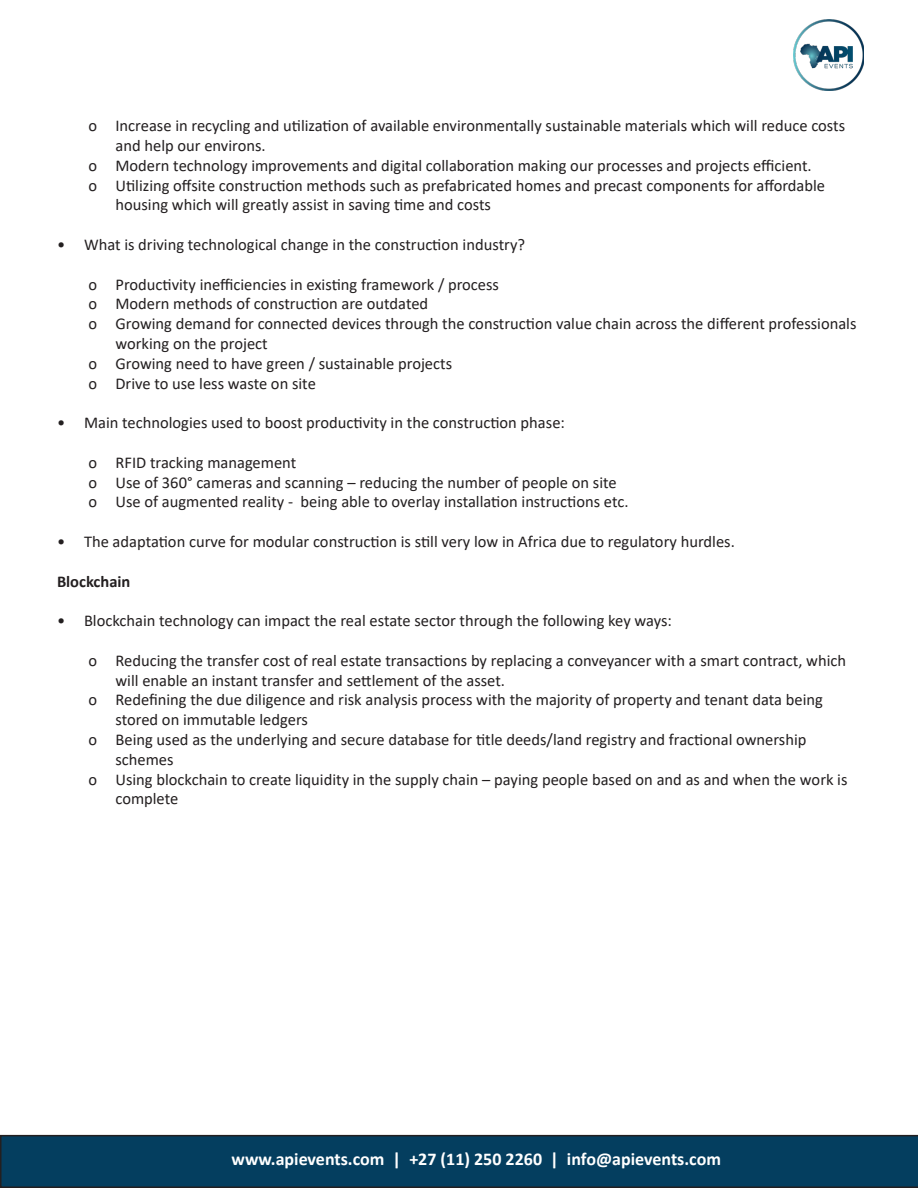
<style>
.page{position:relative;width:918px;height:1188px;background:#fff}
.page>*{position:absolute;margin:0;border:0;box-sizing:border-box;transform-origin:0 0}
.t1{font:700 18px "Calibri";color:#fff}
.t2{font:16.5px/19.8px "Calibri";color:#231f20}
.t3{font:700 16.5px "Calibri";color:#231f20}
</style>
<div class="page">
<svg style="left:0;top:1135px;width:918px;height:53px;background:#053c5b"></svg>
<img style="left:793px;top:20px;width:71px;height:70px">
<p class="t2" style="left:116px;top:115px;width:731px;text-indent:-27px">o Increase in recycling and utilization of available environmentally sustainable materials which will reduce costs and help our environs.</p>
<p class="t2" style="left:88px;top:155px;width:725px">o Modern technology improvements and digital collaboration making our processes and projects efficient.</p>
<p class="t2" style="left:116px;top:175px;width:711px;text-indent:-27px">o Utilizing offsite construction methods such as prefabricated homes and precast components for affordable housing which will greatly assist in saving time and costs</p>
<p class="t2" style="left:57px;top:234px;width:470px">• What is driving technological change in the construction industry?</p>
<p class="t2" style="left:88px;top:274px;width:412px">o Productivity inefficiencies in existing framework / process</p>
<p class="t2" style="left:88px;top:294px;width:341px">o Modern methods of construction are outdated</p>
<p class="t2" style="left:116px;top:313px;width:743px;text-indent:-27px">o Growing demand for connected devices through the construction value chain across the different professionals working on the project</p>
<p class="t2" style="left:88px;top:353px;width:365px">o Growing need to have green / sustainable projects</p>
<p class="t2" style="left:88px;top:373px;width:229px">o Drive to use less waste on site</p>
<p class="t2" style="left:57px;top:412px;width:509px">• Main technologies used to boost productivity in the construction phase:</p>
<p class="t2" style="left:88px;top:452px;width:209px">o RFID tracking management</p>
<p class="t2" style="left:88px;top:472px;width:530px">o Use of 360° cameras and scanning – reducing the number of people on site</p>
<p class="t2" style="left:88px;top:492px;width:542px">o Use of augmented reality - being able to overlay installation instructions etc.</p>
<p class="t2" style="left:57px;top:531px;width:679px">• The adaptation curve for modular construction is still very low in Africa due to regulatory hurdles.</p>
<p class="t3" style="left:57px;top:569px;width:75px">Blockchain</p>
<p class="t2" style="left:57px;top:610px;width:616px">• Blockchain technology can impact the real estate sector through the following key ways:</p>
<p class="t2" style="left:116px;top:650px;width:732px;text-indent:-27px">o Reducing the transfer cost of real estate transactions by replacing a conveyancer with a smart contract, which will enable an instant transfer and settlement of the asset.</p>
<p class="t2" style="left:116px;top:690px;width:709px;text-indent:-27px">o Redefining the due diligence and risk analysis process with the majority of property and tenant data being stored on immutable ledgers</p>
<p class="t2" style="left:116px;top:729px;width:693px;text-indent:-27px">o Being used as the underlying and secure database for title deeds/land registry and fractional ownership schemes</p>
<p class="t2" style="left:116px;top:769px;width:734px;text-indent:-27px">o Using blockchain to create liquidity in the supply chain – paying people based on and as and when the work is complete</p>
<p class="t1" style="left:231px;top:1147px;width:491px">www.apievents.com | +27 (11) 250 2260 | info@apievents.com</p>
</div>
